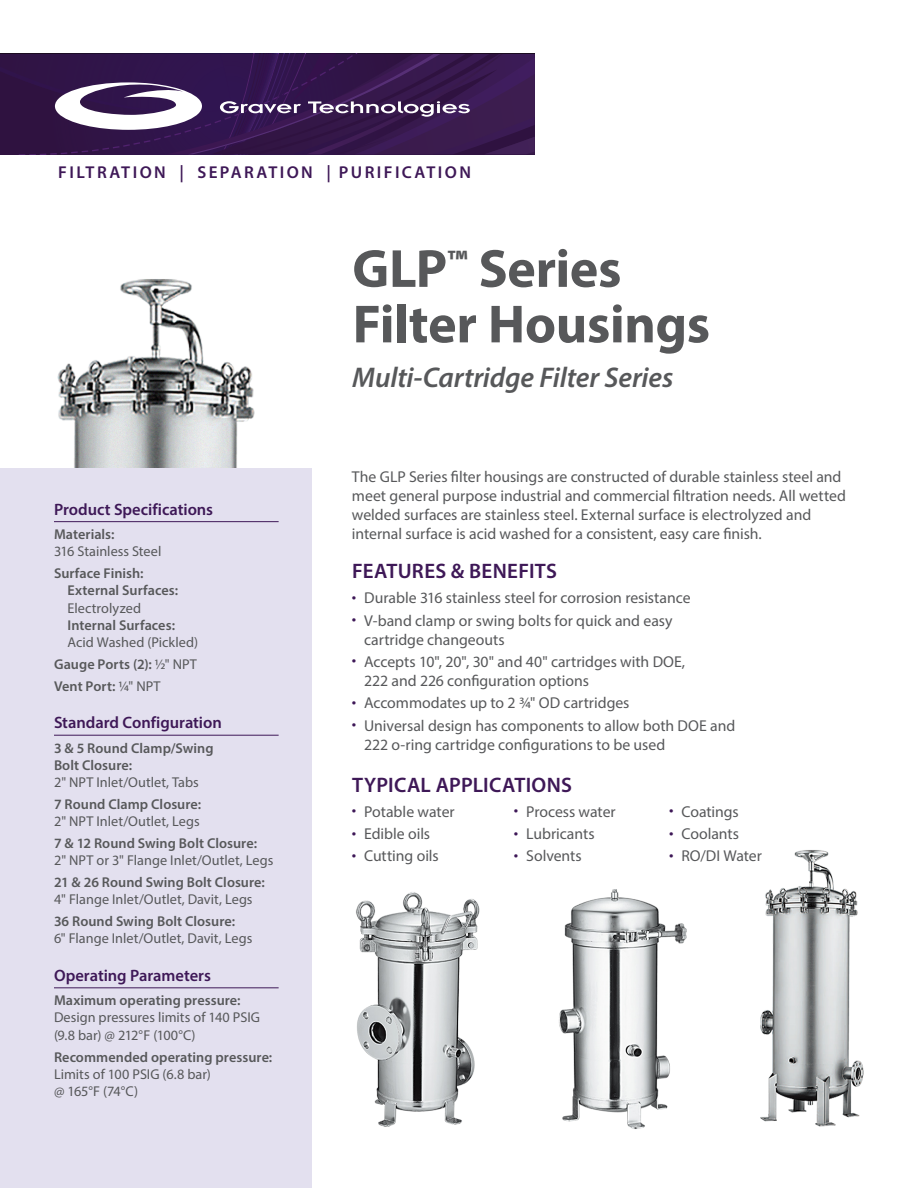
<style>
.page{position:relative;width:918px;height:1188px;background:#fff}
.page>*{position:absolute;margin:0;border:0;box-sizing:border-box;transform-origin:0 0}
.headline_name{font:700 54.15px/55.5px "Myriad Pro";letter-spacing:-.01em;color:#57585a}
.subhead{font:italic 600 28.5px "Myriad Pro";letter-spacing:-.005em;color:#57585a}
.body_subhead_sm{font:600 21px "Myriad Pro";letter-spacing:.015em;color:#3e1857}
.t1{font:600 17.25px "Myriad Pro";letter-spacing:.14em;color:#3e1857}
.sidebar_purple_headi{font:600 16.5px "Myriad Pro";letter-spacing:-.005em;color:#3e1857}
.body_copy_sm{font:15.75px/18.9px "Myriad Pro";letter-spacing:-.005em;color:#57585a}
.sidebar_subhead_sm{font:14.25px/17.2px "Myriad Pro";color:#57585a}
.sidebar_subhead_sm-2{font:600 14.25px/17.2px "Myriad Pro";letter-spacing:.005em;color:#57585a}
.sidebar_sub_subhead{font:600 14.25px "Myriad Pro";letter-spacing:.005em;color:#57585a}
.sidebar_sub_subhead-2{font:14.25px "Myriad Pro";letter-spacing:.005em;color:#57585a}
.s1{font-weight:600}
.s2{font-weight:400}
.s3{color:#3e1857}
</style>
<div class="page">
<svg style="left:0;top:54px;width:535px;height:100px;background:#44295a"></svg>
<hr style="left:917px;top:1096px;width:1px;height:92px;background:#3e1857">
<img style="left:23px;top:279px;width:261px;height:190px">
<div style="left:0;top:469px;width:311px;height:719px;background:#e3e0ef"></div>
<img style="left:760px;top:850px;width:104px;height:277px">
<img style="left:356px;top:892px;width:124px;height:235px">
<img style="left:559px;top:889px;width:128px;height:240px">
<hr style="left:54px;top:521px;width:225px;height:1px;background:#3e1857">
<hr style="left:54px;top:735px;width:225px;height:1px;background:#3e1857">
<hr style="left:54px;top:988px;width:225px;height:1px;background:#3e1857">
<p class="t1" style="left:58px;top:161px;width:414px">FILTRATION | SEPARATION | PURIFICATION</p>
<p class="sidebar_purple_headi" style="left:54px;top:499px;width:161px">Product Specifications</p>
<p class="sidebar_subhead_sm" style="left:54px;top:525px;width:109px"><span class="s1">Materials:<br></span>316 Stainless Steel</p>
<p class="sidebar_subhead_sm-2" style="left:54px;top:564px;width:91px">Surface Finish:</p>
<p class="sidebar_sub_subhead" style="left:68px;top:581px;width:112px">External Surfaces:</p>
<p class="sidebar_sub_subhead-2" style="left:68px;top:599px;width:75px">Electrolyzed</p>
<p class="sidebar_sub_subhead" style="left:68px;top:616px;width:109px">Internal Surfaces:</p>
<p class="sidebar_sub_subhead-2" style="left:68px;top:634px;width:132px">Acid Washed (Pickled)</p>
<p class="sidebar_subhead_sm-2" style="left:54px;top:655px;width:144px">Gauge Ports (2): <span class="s2">1/2" NPT</span></p>
<p class="sidebar_subhead_sm-2" style="left:54px;top:677px;width:108px">Vent Port: <span class="s2">1/4" NPT</span></p>
<p class="sidebar_purple_headi" style="left:54px;top:712px;width:169px">Standard Configuration</p>
<p class="sidebar_subhead_sm-2" style="left:54px;top:739px;width:161px">3 &amp; 5 Round Clamp/Swing<br>Bolt Closure:<br><span class="s2">2" NPT Inlet/Outlet, Tabs</span></p>
<p class="sidebar_subhead_sm" style="left:54px;top:795px;width:149px"><span class="s1">7 Round Clamp Closure:<br></span>2" NPT Inlet/Outlet, Legs</p>
<p class="sidebar_subhead_sm" style="left:54px;top:834px;width:221px"><span class="s1">7 &amp; 12 Round Swing Bolt Closure:<br></span>2" NPT or 3" Flange Inlet/Outlet, Legs</p>
<p class="sidebar_subhead_sm" style="left:54px;top:873px;width:212px"><span class="s1">21 &amp; 26 Round Swing Bolt Closure:<br></span>4" Flange Inlet/Outlet, Davit, Legs</p>
<p class="sidebar_subhead_sm" style="left:54px;top:913px;width:200px"><span class="s1">36 Round Swing Bolt Closure:<br></span>6" Flange Inlet/Outlet, Davit, Legs</p>
<p class="sidebar_purple_headi" style="left:54px;top:965px;width:159px">Operating Parameters</p>
<p class="sidebar_subhead_sm" style="left:54px;top:992px;width:208px"><span class="s1">Maximum operating pressure:<br></span>Design pressures limits of 140 PSIG (9.8 bar) @ 212°F (100°C)</p>
<p class="sidebar_subhead_sm" style="left:54px;top:1048px;width:220px"><span class="s1">Recommended operating pressure:<br></span>Limits of 100 PSIG (6.8 bar)<br>@ 165°F (74°C)</p>
<p class="headline_name" style="left:352px;top:239px;width:359px">GLP<sup>™</sup> Series<br>Filter Housings</p>
<p class="subhead" style="left:352px;top:359px;width:323px">Multi-Cartridge Filter Series</p>
<p class="body_copy_sm" style="left:352px;top:467px;width:496px">The GLP Series filter housings are constructed of durable stainless steel and meet general purpose industrial and commercial filtration needs. All wetted welded surfaces are stainless steel. External surface is electrolyzed and internal surface is acid washed for a consistent, easy care finish.</p>
<p class="body_subhead_sm" style="left:352px;top:557px;width:207px">FEATURES &amp; BENEFITS</p>
<p class="body_copy_sm" style="left:352px;top:588px;width:340px"><span class="s3">•</span> Durable 316 stainless steel for corrosion resistance</p>
<p class="body_copy_sm" style="left:364px;top:611px;width:310px;text-indent:-12px"><span class="s3">•</span> V-band clamp or swing bolts for quick and easy cartridge changeouts</p>
<p class="body_copy_sm" style="left:364px;top:652px;width:323px;text-indent:-12px"><span class="s3">•</span> Accepts 10", 20", 30" and 40" cartridges with DOE,<br>222 and 226 configuration options</p>
<p class="body_copy_sm" style="left:352px;top:693px;width:279px"><span class="s3">•</span> Accommodates up to 2 3/4" OD cartridges</p>
<p class="body_copy_sm" style="left:364px;top:716px;width:373px;text-indent:-12px"><span class="s3">•</span> Universal design has components to allow both DOE and<br>222 o-ring cartridge configurations to be used</p>
<p class="body_subhead_sm" style="left:352px;top:772px;width:222px">TYPICAL APPLICATIONS</p>
<p class="body_copy_sm" style="left:352px;top:802px;width:104px"><span class="s3">•</span> Potable water</p>
<p class="body_copy_sm" style="left:352px;top:824px;width:80px"><span class="s3">•</span> Edible oils</p>
<p class="body_copy_sm" style="left:352px;top:847px;width:88px"><span class="s3">•</span> Cutting oils</p>
<p class="body_copy_sm" style="left:669px;top:802px;width:71px"><span class="s3">•</span> Coatings</p>
<p class="body_copy_sm" style="left:669px;top:824px;width:71px"><span class="s3">•</span> Coolants</p>
<p class="body_copy_sm" style="left:669px;top:847px;width:94px"><span class="s3">•</span> RO/DI Water</p>
<p class="body_copy_sm" style="left:514px;top:802px;width:103px"><span class="s3">•</span> Process water</p>
<p class="body_copy_sm" style="left:514px;top:824px;width:82px"><span class="s3">•</span> Lubricants</p>
<p class="body_copy_sm" style="left:514px;top:847px;width:69px"><span class="s3">•</span> Solvents</p>
</div>
